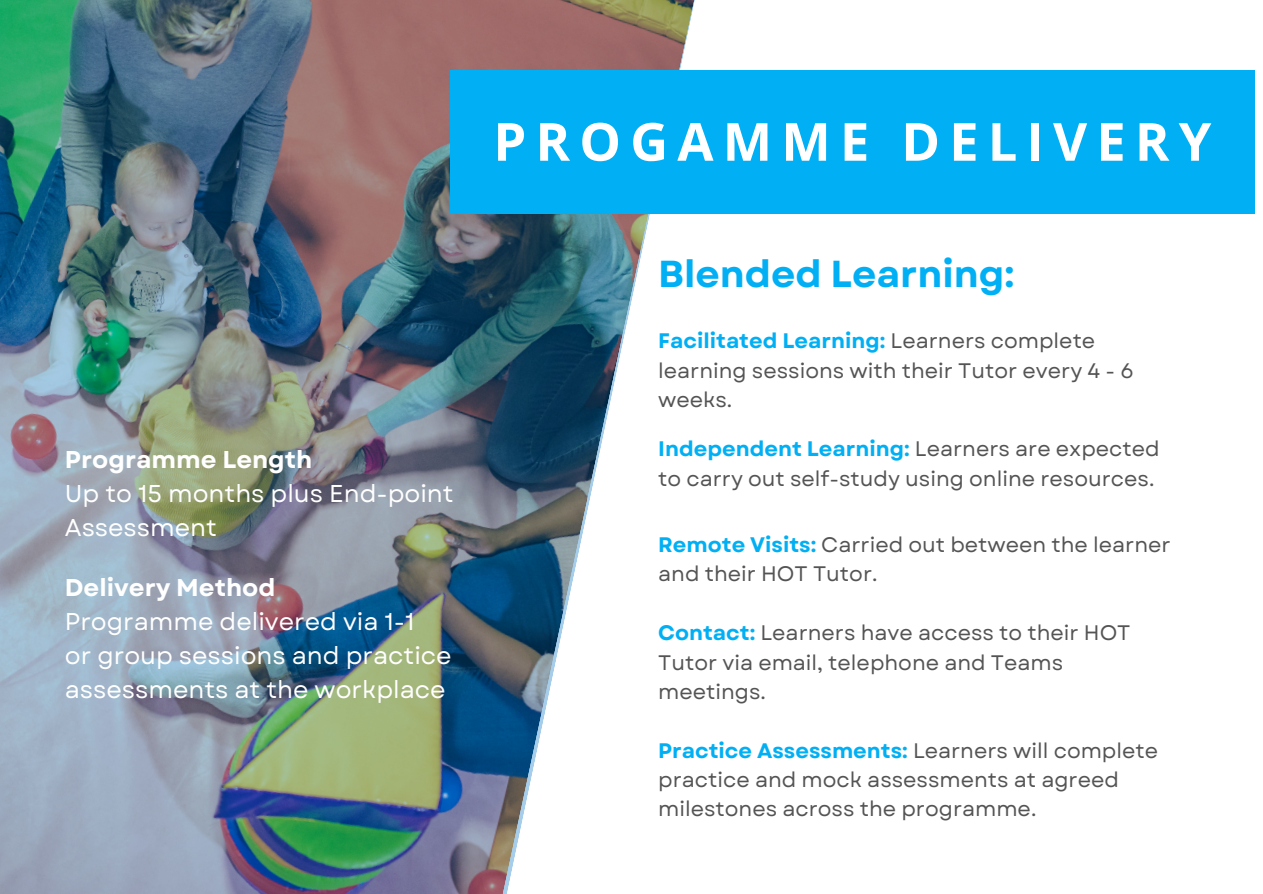
<style>
.page{position:relative;width:1263px;height:894px;background:#fff}
.page>*{position:absolute;margin:0;border:0;box-sizing:border-box;transform-origin:0 0}
.t1{font:700 52.5px "Open Sans";letter-spacing:.175em;color:#fff}
.t2{font:700 37.5px "Garet";color:#00aff4}
.t3{font:24.3px/33.9px "Garet";color:#fff}
.t4{font:21px/29.2px "Garet";color:#545454}
.t5{font:700 21px "Garet";color:#00aff4}
.s1{font-weight:700}
.s2{font-weight:700;color:#00aff4}
.s3{font-weight:400;color:#545454}
</style>
<div class="page">
<img style="left:0;top:0;width:705px;height:893px">
<div style="left:450px;top:70px;width:805px;height:143px;background:#00aff4"></div>
<p class="t3" style="left:65px;top:443px;width:390px"><span class="s1">Programme Length<br></span>Up to 15 months plus End-point<br>Assessment</p>
<p class="t3" style="left:65px;top:570px;width:388px"><span class="s1">Delivery Method<br></span>Programme delivered via 1-1<br>or group sessions and practice assessments at the workplace</p>
<h3 class="t1" style="left:493px;top:105px;width:719px">PROGAMME DELIVERY</h3>
<h3 class="t2" style="left:658px;top:246px;width:358px">Blended Learning:</h3>
<h1 class="t4" style="left:658px;top:326px;width:477px"><span class="s2">Facilitated Learning:</span> Learners complete learning sessions with their Tutor every 4 - 6 weeks.</h1>
<h2 class="t4" style="left:658px;top:434px;width:503px"><span class="s2">Independent Learning:</span> Learners are expected to carry out self-study using online resources.</h2>
<p class="t4" style="left:658px;top:530px;width:514px"><span class="s2">Remote Visits:</span> Carried out between the learner and their HOT Tutor.</p>
<p class="t4" style="left:658px;top:618px;width:474px"><span class="s2">Contact:</span> Learners have access to their HOT<br>Tutor via email, telephone and Teams meetings.</p>
<p class="t5" style="left:658px;top:735px;width:501px">Practice Assessments: <span class="s3">Learners will complete</span></p>
<p class="t4" style="left:658px;top:764px;width:462px">practice and mock assessments at agreed milestones across the programme.</p>
</div>
